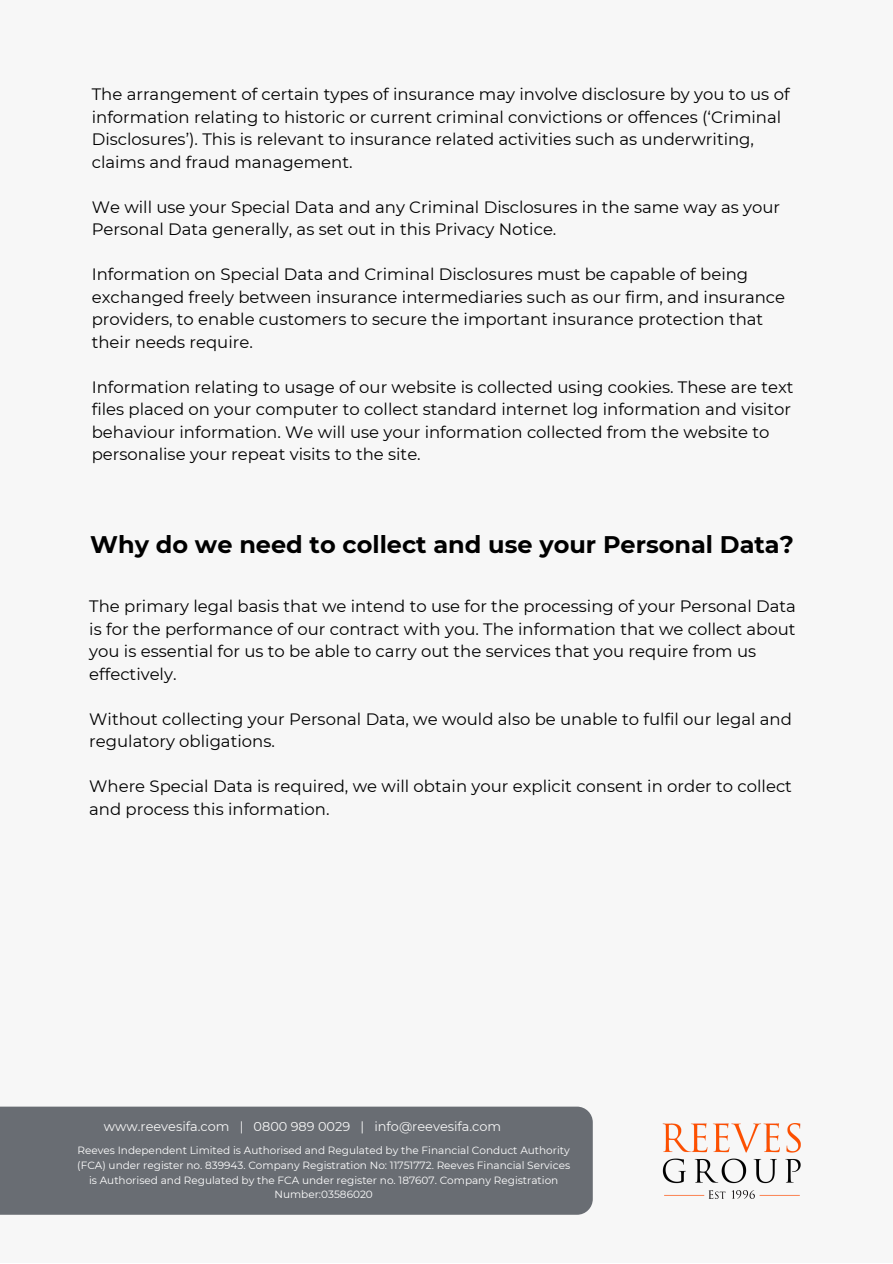
<style>
.page{position:relative;width:893px;height:1264px;background:#fff}
.page>*{position:absolute;margin:0;border:0;box-sizing:border-box;transform-origin:0 0}
.t1{font:700 24px "Montserrat";color:#000}
.t2{font:16.5px/22.5px "Montserrat";color:#000}
.t3{font:14.4px "Montserrat";color:#f7f7f7}
.t4{font:12.9px "Montserrat";color:#f7f7f7}
.t5{font:10.5px/14.9px "Montserrat";color:#fff;text-align:center}
</style>
<div class="page">
<div style="left:0;top:0;width:892px;height:1262px;background:#f7f7f7"></div>
<div style="left:0;top:1106px;width:592px;height:108px;background:#696d73"></div>
<img style="left:662px;top:1123px;width:139px;height:75px">
<p class="t2" style="left:92px;top:83px;width:699px">The arrangement of certain types of insurance may involve disclosure by you to us of information relating to historic or current criminal convictions or offences (‘Criminal Disclosures’). This is relevant to insurance related activities such as underwriting, claims and fraud management.</p>
<p class="t2" style="left:92px;top:195px;width:689px">We will use your Special Data and any Criminal Disclosures in the same way as your<br>Personal Data generally, as set out in this Privacy Notice.</p>
<p class="t2" style="left:92px;top:263px;width:694px">Information on Special Data and Criminal Disclosures must be capable of being exchanged freely between insurance intermediaries such as our firm, and insurance providers, to enable customers to secure the important insurance protection that their needs require.</p>
<p class="t2" style="left:92px;top:375px;width:703px">Information relating to usage of our website is collected using cookies. These are text files placed on your computer to collect standard internet log information and visitor behaviour information. We will use your information collected from the website to personalise your repeat visits to the site.</p>
<p class="t1" style="left:90px;top:530px;width:705px">Why do we need to collect and use your Personal Data?</p>
<p class="t2" style="left:89px;top:595px;width:708px">The primary legal basis that we intend to use for the processing of your Personal Data is for the performance of our contract with you. The information that we collect about you is essential for us to be able to carry out the services that you require from us effectively.</p>
<p class="t2" style="left:89px;top:707px;width:704px">Without collecting your Personal Data, we would also be unable to fulfil our legal and regulatory obligations.</p>
<p class="t2" style="left:89px;top:774px;width:704px">Where Special Data is required, we will obtain your explicit consent in order to collect and process this information.</p>
<p class="t3" style="left:94px;top:1113px;width:105px">+123-456-7890</p>
<p class="t3" style="left:94px;top:1146px;width:189px">hello@reallygreatsite.com</p>
<p class="t3" style="left:94px;top:1163px;width:188px">123 Anywhere St., Any City</p>
<p class="t4" style="left:104px;top:1118px;width:399px">www.reevesifa.com | 0800 989 0029 | info@reevesifa.com</p>
<p class="t5" style="left:77px;top:1142px;width:494px">Reeves Independent Limited is Authorised and Regulated by the Financial Conduct Authority (FCA) under register no. 839943. Company Registration No: 11751772. Reeves Financial Services is Authorised and Regulated by the FCA under register no. 187607. Company Registration Number:03586020</p>
</div>
